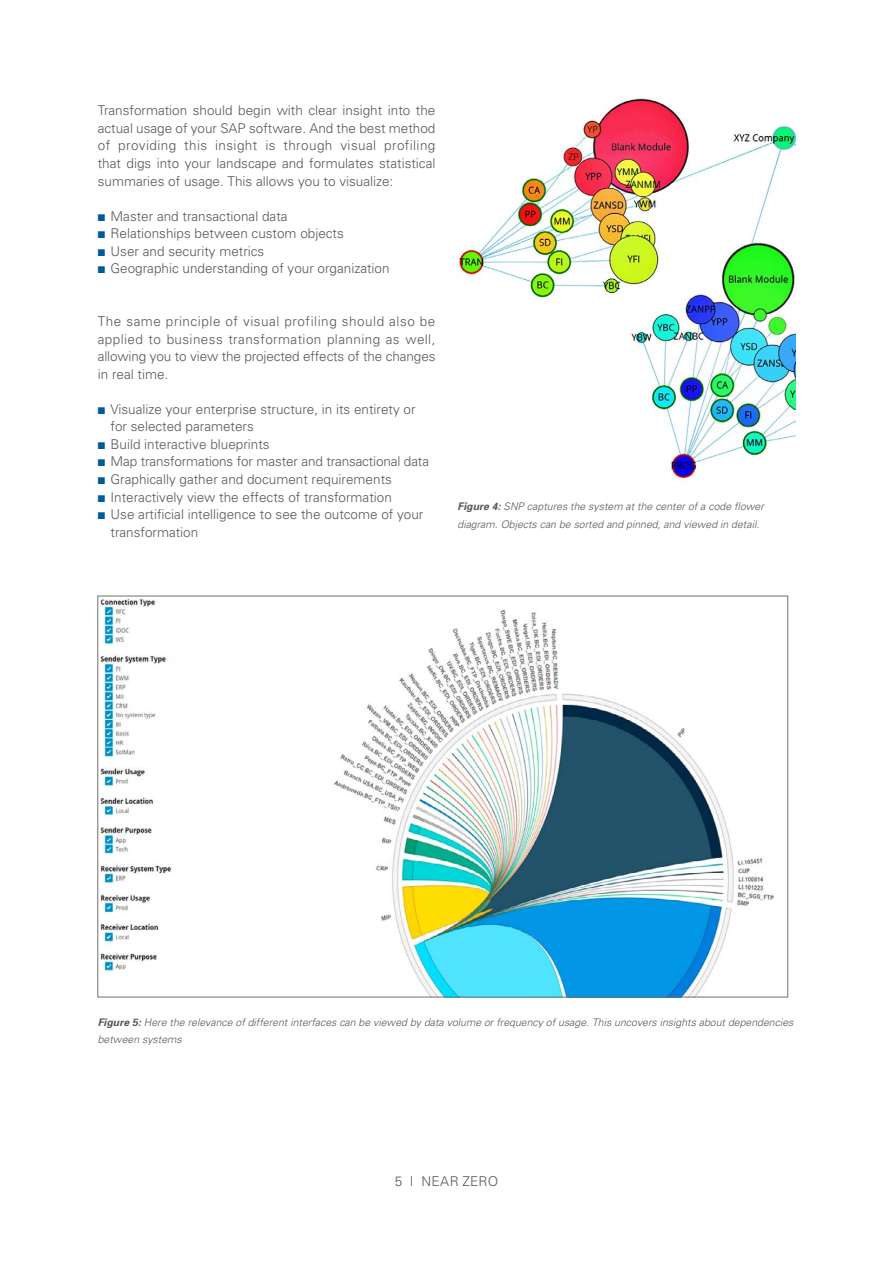
<style>
.page{position:relative;width:893px;height:1263px;background:#fff}
.page>*{position:absolute;margin:0;border:0;box-sizing:border-box;transform-origin:0 0}
.t1{font:300 13.5px/17.5px "Univers";color:#58585a;text-align:justify}
.t2{font:300 13.5px "Univers";letter-spacing:.02em;color:#58585a}
.t3{font:italic 300 10.5px/17.5px "Univers";color:#58585a}
.s1{color:#005b9a}
.s2{font-weight:700}
</style>
<div class="page">
<img style="left:100px;top:598px;width:674px;height:397px">
<img style="left:458px;top:98px;width:337px;height:381px">
<p class="t1" style="left:98px;top:101px;width:339px">Transformation should begin with clear insight into the actual usage of your SAP software. And the best method of providing this insight is through visual profiling that digs into your landscape and formulates statistical summaries of usage. This allows you to visualize:</p>
<p class="t1" style="left:98px;top:207px;width:191px"><span class="s1">■</span> Master and transactional data</p>
<p class="t1" style="left:98px;top:224px;width:248px"><span class="s1">■</span> Relationships between custom objects</p>
<p class="t1" style="left:98px;top:242px;width:168px"><span class="s1">■</span> User and security metrics</p>
<p class="t1" style="left:98px;top:259px;width:293px"><span class="s1">■</span> Geographic understanding of your organization</p>
<p class="t1" style="left:98px;top:312px;width:339px">The same principle of visual profiling should also be applied to business transformation planning as well, allowing you to view the projected effects of the changes in real time.</p>
<p class="t1" style="left:111px;top:400px;width:307px;text-indent:-13px"><span class="s1">■</span> Visualize your enterprise structure, in its entirety or for selected parameters</p>
<p class="t1" style="left:98px;top:435px;width:173px"><span class="s1">■</span> Build interactive blueprints</p>
<p class="t1" style="left:98px;top:452px;width:333px"><span class="s1">■</span> Map transformations for master and transactional data</p>
<p class="t1" style="left:98px;top:470px;width:296px"><span class="s1">■</span> Graphically gather and document requirements</p>
<p class="t1" style="left:98px;top:488px;width:296px"><span class="s1">■</span> Interactively view the effects of transformation</p>
<p class="t1" style="left:111px;top:505px;width:314px;text-indent:-13px"><span class="s1">■</span> Use artificial intelligence to see the outcome of your transformation</p>
<p class="t3" style="left:458px;top:497px;width:308px"><span class="s2">Figure 4:</span> SNP captures the system at the center of a code flower diagram. Objects can be sorted and pinned, and viewed in detail.</p>
<p class="t3" style="left:98px;top:1013px;width:697px"><span class="s2">Figure 5:</span> Here the relevance of different interfaces can be viewed by data volume or frequency of usage. This uncovers insights about dependencies between systems</p>
<p class="t2" style="left:395px;top:1173px;width:105px">5 I NEAR ZERO</p>
</div>
